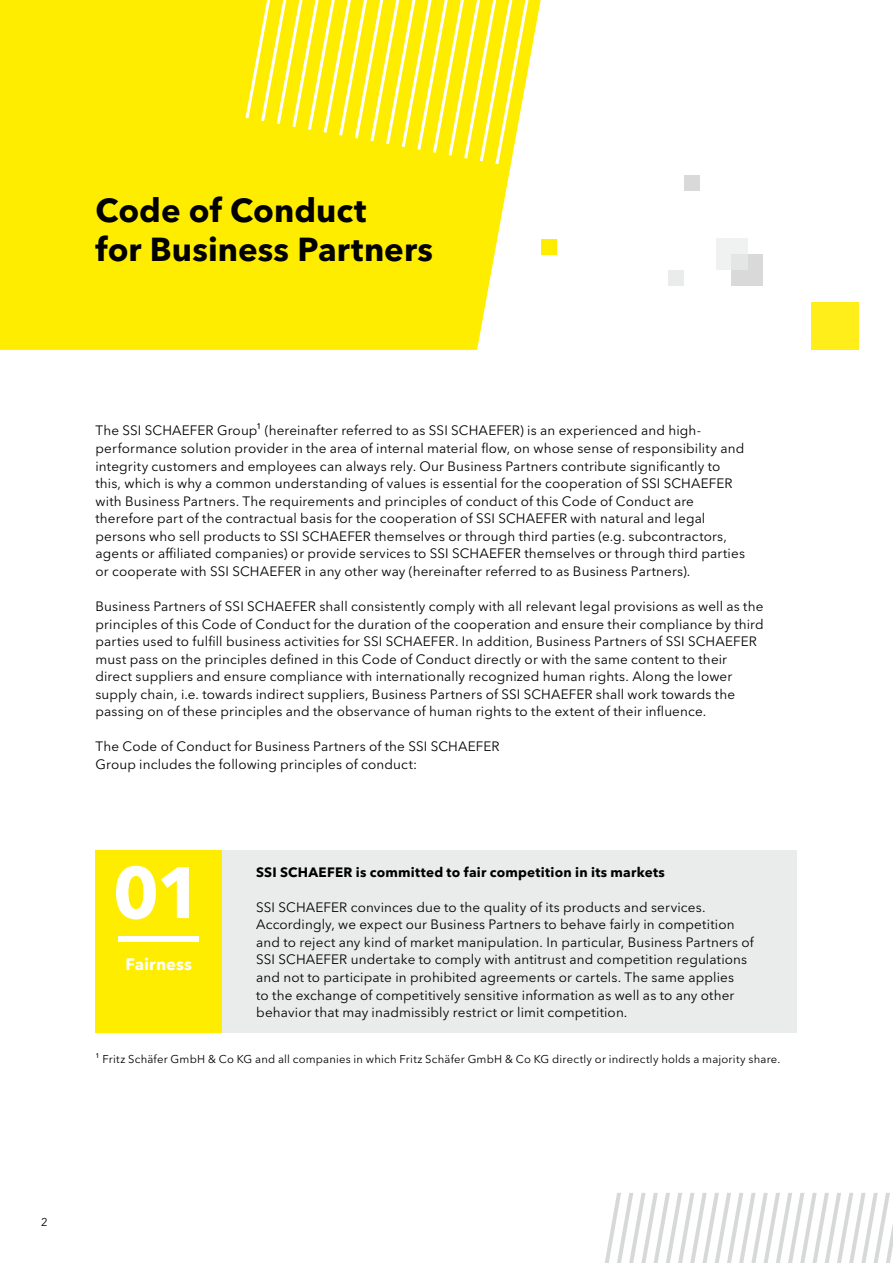
<style>
.page{position:relative;width:893px;height:1263px;background:#fff}
.page>*{position:absolute;margin:0;border:0;box-sizing:border-box;transform-origin:0 0}
.t1{font:700 72px "Avenir Next W1 G";color:#fff}
.t2{font:700 33px/39.6px "Avenir Next W1 G";color:#000}
.t3{font:700 16.5px "Avenir Next W1 G";letter-spacing:.005em;color:#fff}
.t4{font:13.5px/17.5px "Avenir Next W1 G";letter-spacing:.01em;color:#000}
.t5{font:700 13.5px "Avenir Next W1 G";letter-spacing:.015em;color:#000}
.t6{font:11.25px "Avenir Next W1 G";letter-spacing:.02em;color:#000}
</style>
<div class="page">
<svg style="left:605px;top:1193px;width:288px;height:70px"></svg>
<div style="left:211px;top:851px;width:586px;height:182px;background:#eaecec"></div>
<div style="left:95px;top:851px;width:127px;height:182px;background:#ffed00"></div>
<div style="left:118px;top:936px;width:81px;height:6px;background:#fff"></div>
<svg style="left:0;top:0;width:541px;height:350px;background:#fe1"></svg>
<svg style="left:235px;top:0;width:301px;height:165px;background:#fff02e"></svg>
<div style="left:811px;top:302px;width:48px;height:48px;background:#ffee1a"></div>
<div style="left:684px;top:175px;width:16px;height:16px;background:#d9d9d9"></div>
<div style="left:668px;top:270px;width:16px;height:16px;background:#eaecec"></div>
<div style="left:541px;top:239px;width:16px;height:15px;background:#ffed00"></div>
<div style="left:732px;top:254px;width:31px;height:32px;background:#d9d9d9"></div>
<div style="left:716px;top:239px;width:31px;height:31px;background:#eaecec"></div>
<h2 class="t2" style="left:95px;top:190px;width:339px">Code of Conduct<br>for Business Partners</h2>
<p class="t4" style="left:95px;top:422px;width:651px">The SSI SCHAEFER Group¹ (hereinafter referred to as SSI SCHAEFER) is an experienced and high&shy;performance solution provider in the area of internal material flow, on whose sense of responsibility and integrity customers and employees can always rely. Our Business Partners contribute significantly to this, which is why a common understanding of values is essential for the cooperation of SSI SCHAEFER with Business Partners. The requirements and principles of conduct of this Code of Conduct are therefore part of the contractual basis for the cooperation of SSI SCHAEFER with natural and legal persons who sell products to SSI SCHAEFER themselves or through third parties (e.g. subcontractors, agents or affiliated companies) or provide services to SSI SCHAEFER themselves or through third parties or cooperate with SSI SCHAEFER in any other way (hereinafter referred to as Business Partners).</p>
<p class="t4" style="left:95px;top:597px;width:670px">Business Partners of SSI SCHAEFER shall consistently comply with all relevant legal provisions as well as the principles of this Code of Conduct for the duration of the cooperation and ensure their compliance by third parties used to fulfill business activities for SSI SCHAEFER. In addition, Business Partners of SSI SCHAEFER must pass on the principles defined in this Code of Conduct directly or with the same content to their direct suppliers and ensure compliance with internationally recognized human rights. Along the lower supply chain, i.e. towards indirect suppliers, Business Partners of SSI SCHAEFER shall work towards the passing on of these principles and the observance of human rights to the extent of their influence.</p>
<p class="t4" style="left:95px;top:738px;width:406px">The Code of Conduct for Business Partners of the SSI SCHAEFER<br>Group includes the following principles of conduct:</p>
<h1 class="t1" style="left:113px;top:849px;width:92px">01</h1>
<p class="t3" style="left:126px;top:954px;width:68px">Fairness</p>
<p class="t5" style="left:256px;top:864px;width:410px">SSI SCHAEFER is committed to fair competition in its markets</p>
<p class="t4" style="left:256px;top:898px;width:499px">SSI SCHAEFER convinces due to the quality of its products and services.<br>Accordingly, we expect our Business Partners to behave fairly in competition and to reject any kind of market manipulation. In particular, Business Partners of SSI SCHAEFER undertake to comply with antitrust and competition regulations and not to participate in prohibited agreements or cartels. The same applies<br>to the exchange of competitively sensitive information as well as to any other behavior that may inadmissibly restrict or limit competition.</p>
<p class="t6" style="left:95px;top:1052px;width:686px">¹ Fritz Schäfer GmbH &amp; Co KG and all companies in which Fritz Schäfer GmbH &amp; Co KG directly or indirectly holds a majority share.</p>
<p class="t6" style="left:41px;top:1215px;width:8px">2</p>
</div>
